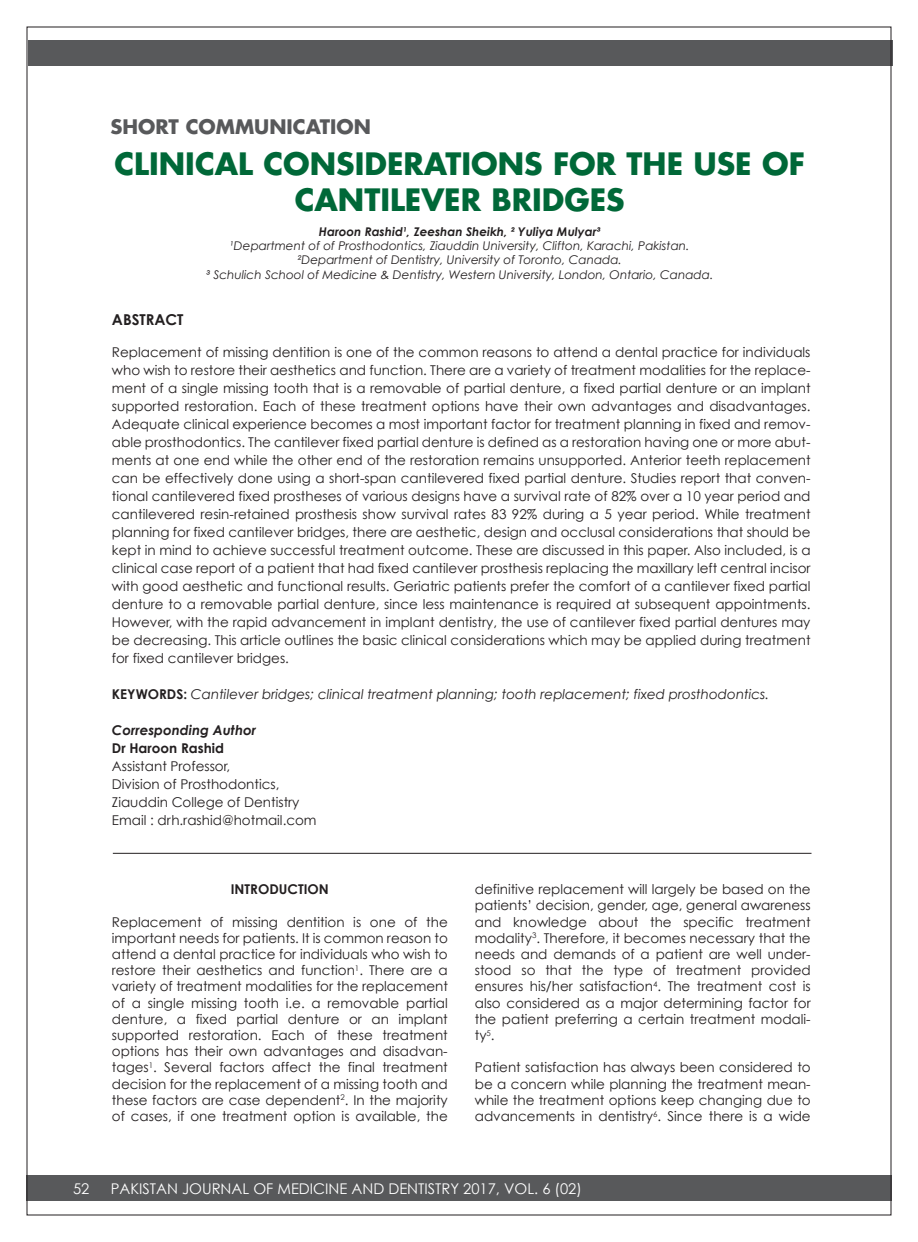
<style>
.page{position:relative;width:918px;height:1242px;background:#fff}
.page>*{position:absolute;margin:0;border:0;box-sizing:border-box;transform-origin:0 0}
.t1{font:700 30px/36px "Futura Std";color:#006838;text-align:center}
.t2{font:700 19.5px "Futura Std";color:#58595b}
.t3{font:700 15px "Century Gothic";color:#231f20}
.t4{font:14.7px "Century Gothic";color:#fff}
.t5{font:13.5px/16.2px "Century Gothic";color:#231f20;text-align:justify}
.t6{font:italic 13.5px "Century Gothic";color:#231f20}
.t7{font:700 13.5px "Century Gothic";color:#231f20}
.t8{font:italic 700 13.5px "Century Gothic";color:#231f20}
.t9{font:italic 12px/14.4px "Century Gothic";color:#231f20;text-align:center}
.t10{font:italic 700 12px "Century Gothic";color:#231f20}
.s1{font-weight:700;font-style:normal}
</style>
<div class="page">
<div style="left:29px;top:40px;width:864px;height:25px;background:#58595b"></div>
<div style="left:26px;top:1175px;width:866px;height:26px;background:#58595b"></div>
<hr style="left:113px;top:853px;width:699px;height:1px;background:#231f20">
<h2 class="t2" style="left:110px;top:114px;width:262px">SHORT COMMUNICATION</h2>
<h1 class="t1" style="left:115px;top:145px;width:692px">CLINICAL CONSIDERATIONS FOR THE USE OF<br>CANTILEVER BRIDGES</h1>
<p class="t10" style="left:319px;top:223px;width:283px">Haroon Rashid¹, Zeeshan Sheikh, ² Yuliya Mulyar³</p>
<p class="t9" style="left:206px;top:238px;width:509px">¹Department of of Prosthodontics, Ziauddin University, Clifton, Karachi, Pakistan.<br>²Department of Dentistry, University of Toronto, Canada.<br>³ Schulich School of Medicine &amp; Dentistry, Western University, London, Ontario, Canada.</p>
<p class="t3" style="left:112px;top:310px;width:73px">ABSTRACT</p>
<p class="t5" style="left:112px;top:343px;width:700px;line-height:18px">Replacement of missing dentition is one of the common reasons to attend a dental practice for individuals who wish to restore their aesthetics and function. There are a variety of treatment modalities for the replace&shy;ment of a single missing tooth that is a removable of partial denture, a fixed partial denture or an implant supported restoration. Each of these treatment options have their own advantages and disadvantages.<br>Adequate clinical experience becomes a most important factor for treatment planning in fixed and remov&shy;able prosthodontics. The cantilever fixed partial denture is defined as a restoration having one or more abut&shy;ments at one end while the other end of the restoration remains unsupported. Anterior teeth replacement can be effectively done using a short-span cantilevered fixed partial denture. Studies report that conven&shy;tional cantilevered fixed prostheses of various designs have a survival rate of 82% over a 10 year period and cantilevered resin-retained prosthesis show survival rates 83 92% during a 5 year period. While treatment planning for fixed cantilever bridges, there are aesthetic, design and occlusal considerations that should be kept in mind to achieve successful treatment outcome. These are discussed in this paper. Also included, is a clinical case report of a patient that had fixed cantilever prosthesis replacing the maxillary left central incisor with good aesthetic and functional results. Geriatric patients prefer the comfort of a cantilever fixed partial denture to a removable partial denture, since less maintenance is required at subsequent appointments.<br>However, with the rapid advancement in implant dentistry, the use of cantilever fixed partial dentures may be decreasing. This article outlines the basic clinical considerations which may be applied during treatment for fixed cantilever bridges.</p>
<p class="t6" style="left:112px;top:685px;width:659px"><span class="s1">KEYWORDS:</span> Cantilever bridges; clinical treatment planning; tooth replacement; fixed prosthodontics.</p>
<p class="t8" style="left:112px;top:721px;width:146px">Corresponding Author</p>
<p class="t7" style="left:112px;top:739px;width:114px">Dr Haroon Rashid</p>
<p class="t5" style="left:112px;top:757px;width:206px;line-height:18px;text-align:left">Assistant Professor,<br>Division of Prosthodontics,<br>Ziauddin College of Dentistry<br>Email : drh.rashid@hotmail.com</p>
<p class="t7" style="left:231px;top:881px;width:100px">INTRODUCTION</p>
<p class="t5" style="left:112px;top:913px;width:338px">Replacement of missing dentition is one of the important needs for patients. It is common reason to attend a dental practice for individuals who wish to restore their aesthetics and function<sup>1</sup>. There are a variety of treatment modalities for the replacement of a single missing tooth i.e. a removable partial denture, a fixed partial denture or an implant supported restoration. Each of these treatment options has their own advantages and disadvan&shy;tages<sup>1</sup>. Several factors affect the final treatment decision for the replacement of a missing tooth and these factors are case dependent<sup>2</sup>. In the majority of cases, if one treatment option is available, the</p>
<p class="t5" style="left:475px;top:881px;width:337px">definitive replacement will largely be based on the patients’ decision, gender, age, general awareness and knowledge about the specific treatment modality<sup>3</sup>. Therefore, it becomes necessary that the needs and demands of a patient are well under&shy;stood so that the type of treatment provided ensures his/her satisfaction<sup>4</sup>. The treatment cost is also considered as a major determining factor for the patient preferring a certain treatment modali&shy;ty<sup>5</sup>.</p>
<p class="t5" style="left:475px;top:1059px;width:337px">Patient satisfaction has always been considered to be a concern while planning the treatment mean&shy;while the treatment options keep changing due to advancements in dentistry<sup>6</sup>. Since there is a wide</p>
<p class="t4" style="left:73px;top:1179px;width:18px">52</p>
<p class="t4" style="left:111px;top:1179px;width:473px">PAKISTAN JOURNAL OF MEDICINE AND DENTISTRY 2017, VOL. 6 (02)</p>
</div>
